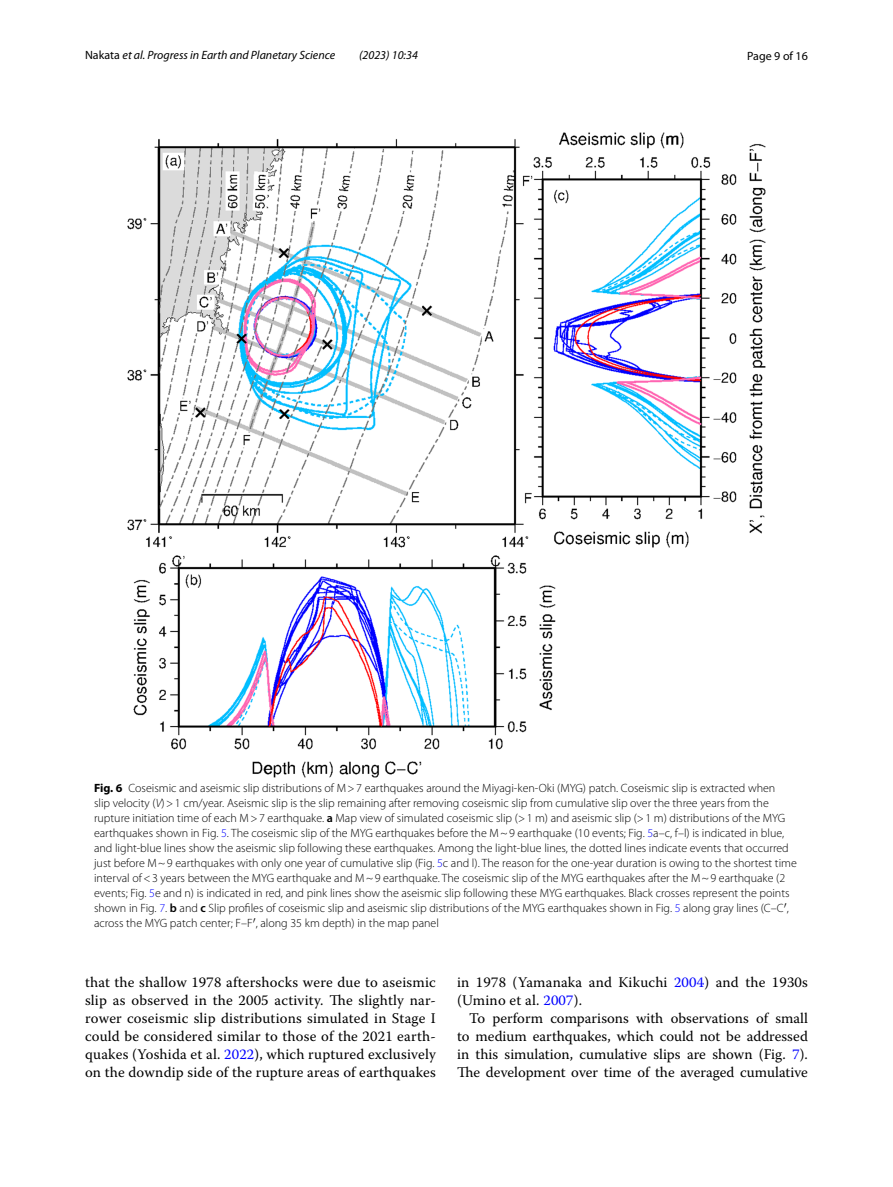
<style>
.page{position:relative;width:893px;height:1187px;background:#fff}
.page>*{position:absolute;margin:0;border:0;box-sizing:border-box;transform-origin:0 0}
.t1{font:14.7px/18px "Warnock Pro";letter-spacing:.015em;color:#000;text-align:justify}
.t2{font:300 12px/15px "Myriad Pro";color:#000}
.t3{font:italic 12px "Myriad Pro";color:#000}
.t4{font:12px "Myriad Pro";color:#000}
.s1{font-style:normal}
.s2{font-weight:700}
.s3{font-style:italic}
.s4{font-weight:600}
.s5{color:#00f}
</style>
<div class="page">
<img style="left:128px;top:133px;width:637px;height:644px">
<p class="t3" style="left:85px;top:48px;width:252px"><span class="s1">Nakata</span> et al. Progress in Earth and Planetary Science</p>
<p class="t3" style="left:359px;top:48px;width:60px">(2023) 10:34</p>
<p class="t4" style="left:747px;top:48px;width:62px">Page 9 of 16</p>
<p class="t2" style="left:94px;top:781px;width:704px"><span class="s2">Fig. 6</span> Coseismic and aseismic slip distributions of M&gt;7 earthquakes around the Miyagi-ken-Oki (MYG) patch. Coseismic slip is extracted when<br>slip velocity (<span class="s3">V</span>)&gt;1 cm/year. Aseismic slip is the slip remaining after removing coseismic slip from cumulative slip over the three years from the rupture initiation time of each M&gt;7 earthquake. <span class="s4">a</span> Map view of simulated coseismic slip (&gt;1 m) and aseismic slip (&gt;1 m) distributions of the MYG earthquakes shown in Fig. <span class="s5">5</span>. The coseismic slip of the MYG earthquakes before the M~9 earthquake (10 events; Fig. <span class="s5">5</span>a–c, f–l) is indicated in blue, and light-blue lines show the aseismic slip following these earthquakes. Among the light-blue lines, the dotted lines indicate events that occurred just before M~9 earthquakes with only one year of cumulative slip (Fig. <span class="s5">5</span>c and l). The reason for the one-year duration is owing to the shortest time interval of&lt;3 years between the MYG earthquake and M~9 earthquake. The coseismic slip of the MYG earthquakes after the M~9 earthquake (2 events; Fig. <span class="s5">5</span>e and n) is indicated in red, and pink lines show the aseismic slip following these MYG earthquakes. Black crosses represent the points shown in Fig. <span class="s5">7</span>. <span class="s4">b</span> and <span class="s4">c</span> Slip profiles of coseismic slip and aseismic slip distributions of the MYG earthquakes shown in Fig. <span class="s5">5</span> along gray lines (C–C , across the MYG patch center; F–F , along 35 km depth) in the map panel</p>
<p class="t1" style="left:85px;top:972px;width:352px">that the shallow 1978 aftershocks were due to aseismic slip as observed in the 2005 activity. The slightly nar&shy;rower coseismic slip distributions simulated in Stage I could be considered similar to those of the 2021 earth&shy;quakes (Yoshida et al. <span class="s5">2022</span>), which ruptured exclusively on the downdip side of the rupture areas of earthquakes</p>
<p class="t1" style="left:457px;top:972px;width:352px">in 1978 (Yamanaka and Kikuchi <span class="s5">2004</span>) and the 1930s (Umino et al. <span class="s5">2007</span>).</p>
<p class="t1" style="left:457px;top:1008px;width:352px;text-indent:12px">To perform comparisons with observations of small to medium earthquakes, which could not be addressed in this simulation, cumulative slips are shown (Fig. <span class="s5">7</span>).<br>The development over time of the averaged cumulative</p>
</div>
